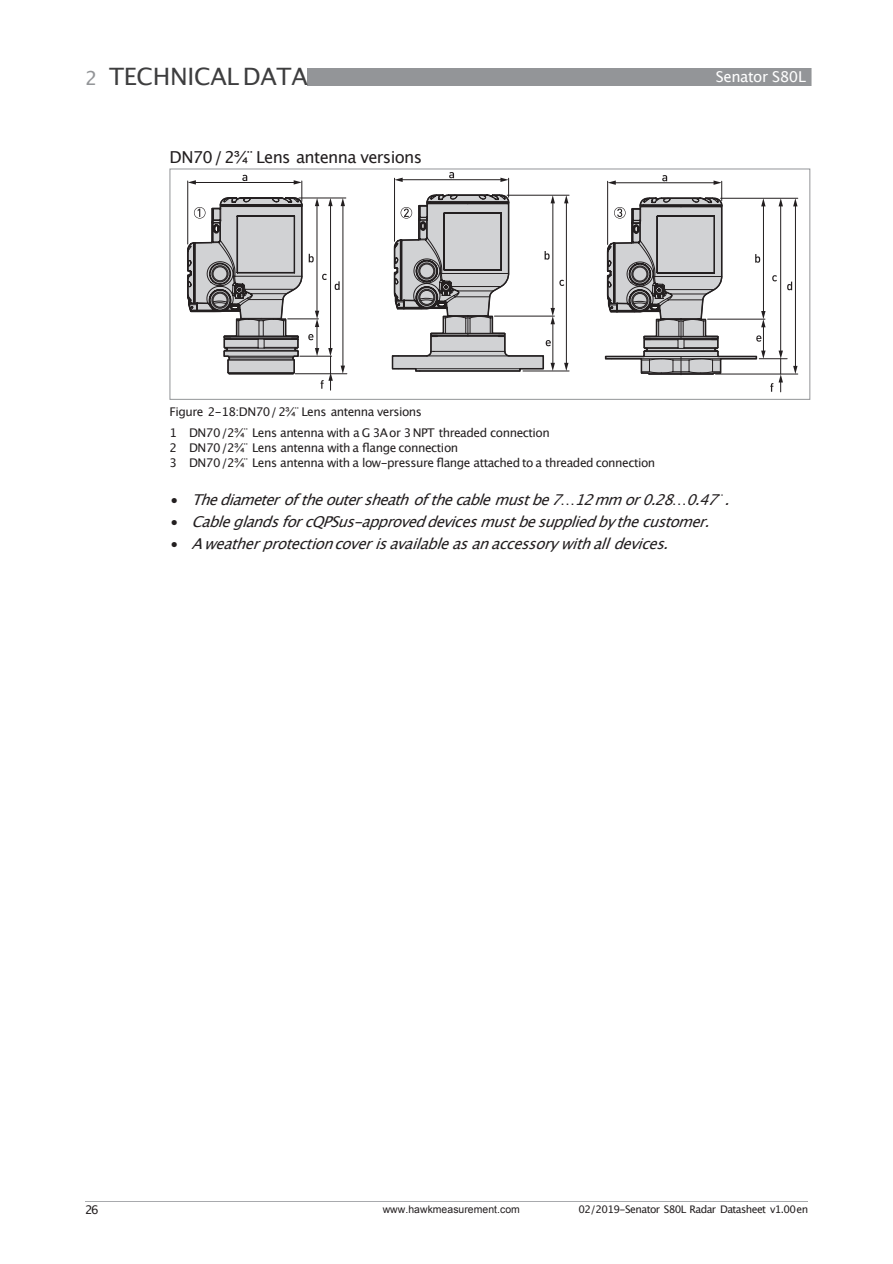
<style>
.page{position:relative;width:893px;height:1264px;background:#fff}
.page>*{position:absolute;margin:0;border:0;box-sizing:border-box;transform-origin:0 0}
.t1{font:24px "Lucida Grande";letter-spacing:-.015em;color:#3e3e3f}
.t2{font:16.5px "Lucida Grande";letter-spacing:-.04em;color:#231f20}
.t3{font:italic 15px "Lucida Grande";color:#231f20}
.t4{font:15px "Lucida Grande";letter-spacing:-.025em;color:#fff}
.t5{font:12px/20.4px "Lucida Grande";letter-spacing:-.04em;color:#231f20}
.t6{font:10.5px "Lucida Grande";letter-spacing:-.055em;color:#231f20}
.t7{font:10.5px "Arial";letter-spacing:.005em;color:#231f20}
.s1{font-size:19.5px;color:#939598}
.s2{font-family:"Arial"}
.s3{font-style:normal}
</style>
<div class="page">
<div style="left:308px;top:68px;width:585px;height:17px;background:#939598"></div>
<div style="left:812px;top:64px;width:81px;height:31px;background:#fff"></div>
<hr style="left:85px;top:1201px;width:723px;height:1px;background:#a8aaad">
<div style="left:170px;top:169px;width:640px;height:231px;border:1px solid #939598"></div>
<hr style="left:715px;top:374px;width:83px;height:1px;background:#231f20">
<hr style="left:720px;top:198px;width:78px;height:1px;background:#231f20">
<svg style="left:680px;top:198px;width:117px;height:194px"></svg>
<svg style="left:187px;top:176px;width:571px;height:199px"></svg>
<h1 class="t1" style="left:85px;top:67px;width:224px"><span class="s1">2</span> TECHNICALDATA</h1>
<h2 class="t2" style="left:170px;top:150px;width:254px">DN70/2<span class="s2">¾¨</span> Lens antenna versions</h2>
<p class="t4" style="left:716px;top:70px;width:92px">Senator S80L</p>
<p class="t5" style="left:170px;top:402px;width:382px">Figure 2-18:DN70/2<span class="s2">¾¨</span> Lens antenna versions<br>1 DN70/2<span class="s2">¾¨</span> Lens antenna with a G 3Aor 3NPT threaded connection</p>
<p class="t5" style="left:170px;top:441px;width:487px;line-height:15px">2 DN70/2<span class="s2">¾¨</span> Lens antenna with a flange connection<br>3 DN70/2<span class="s2">¾¨</span> Lens antenna with a low-pressure flange attached to a threaded connection</p>
<p class="t3" style="left:170px;top:493px;width:565px"><span class="s3">•</span> The diameter of the outer sheath of the cable must be 7<span class="s3">…</span> 12 mm or 0.28<span class="s3">…</span> 0.47<span class="s3">¨</span> .</p>
<p class="t3" style="left:170px;top:515px;width:545px"><span class="s3">•</span> Cable glands for cQPSus-approved devices must be supplied by the customer.</p>
<p class="t3" style="left:170px;top:537px;width:504px"><span class="s3">•</span> A weather protectioncover is available as an accessory with all devices.</p>
<p class="t5" style="left:85px;top:1200px;width:15px">26</p>
<p class="t7" style="left:383px;top:1205px;width:139px">www.hawkmeasurement.com</p>
<p class="t6" style="left:578px;top:1205px;width:231px">02/2019-Senator S80L Radar Datasheet v1.00en</p>
</div>
